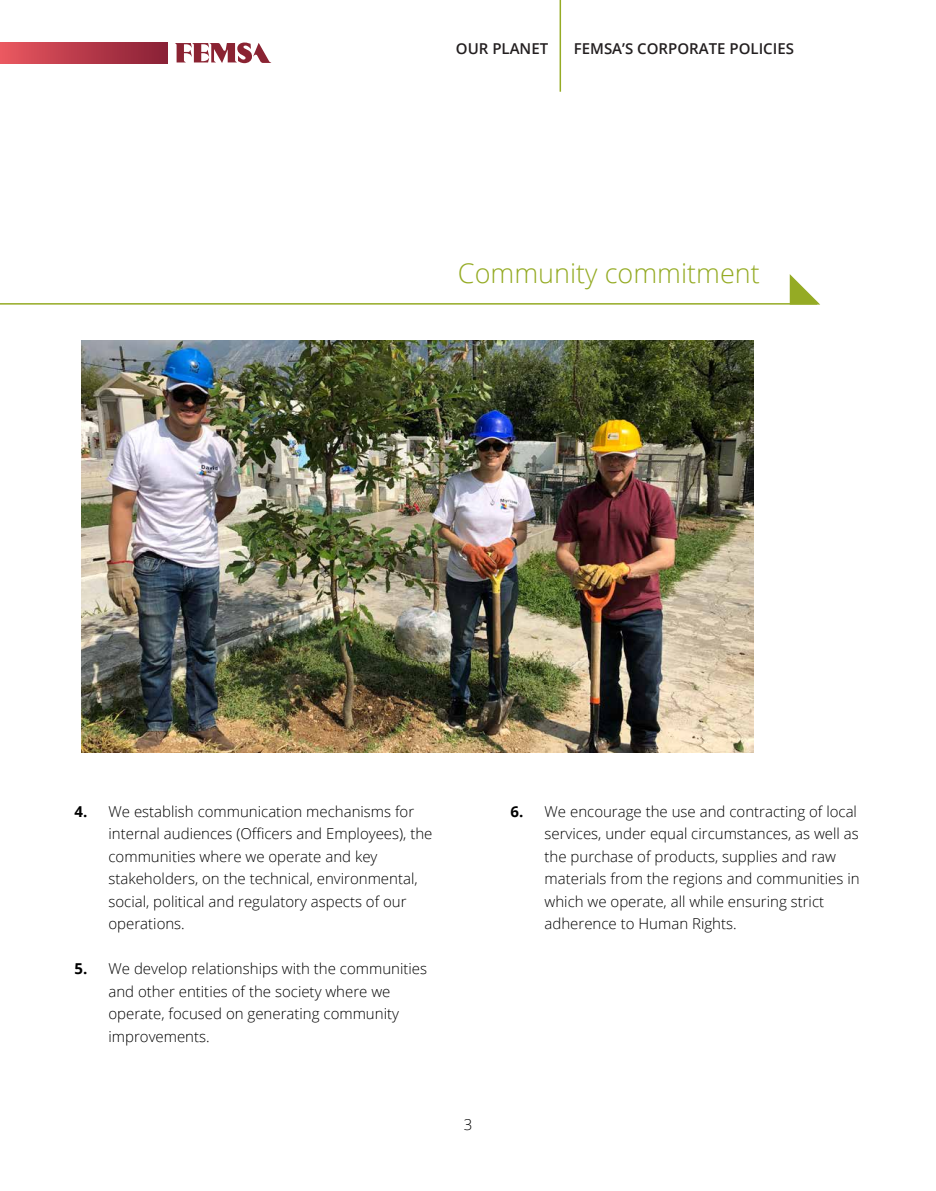
<style>
.page{position:relative;width:936px;height:1191px;background:#fff}
.page>*{position:absolute;margin:0;border:0;box-sizing:border-box;transform-origin:0 0}
.t1{font:300 27px "Open Sans";color:#95ab24}
.t2{font:300 15px/22.5px "Open Sans";color:#000}
.t3{font:600 15px "Open Sans";color:#231f20}
.s1{font-weight:700}
</style>
<div class="page">
<div style="left:0;top:43px;width:167px;height:20px;background:linear-gradient(to right,#e9575f,#881f35)"></div>
<svg style="left:175px;top:42px;width:96px;height:21px"></svg>
<hr style="left:559px;top:0;width:2px;height:92px;background:#95ab24">
<img style="left:81px;top:340px;width:672px;height:412px">
<svg style="left:789px;top:274px;width:31px;height:30px"></svg>
<hr style="left:0;top:303px;width:817px;height:1px;background:#95ab24">
<p class="t3" style="left:456px;top:38px;width:94px">OUR PLANET</p>
<p class="t3" style="left:573px;top:38px;width:222px">FEMSA’S CORPORATE POLICIES</p>
<h1 class="t1" style="left:458px;top:255px;width:303px">Community commitment</h1>
<p class="t2" style="left:108px;top:799px;width:325px;text-indent:-34px"><span class="s1">4.</span> We establish communication mechanisms for internal audiences (Officers and Employees), the communities where we operate and key stakeholders, on the technical, environmental, social, political and regulatory aspects of our operations.</p>
<p class="t2" style="left:108px;top:957px;width:320px;text-indent:-34px"><span class="s1">5.</span> We develop relationships with the communities and other entities of the society where we operate, focused on generating community improvements.</p>
<p class="t2" style="left:463px;top:1112px;width:10px">3</p>
<p class="t2" style="left:544px;top:799px;width:316px;text-indent:-34px"><span class="s1">6.</span> We encourage the use and contracting of local services, under equal circumstances, as well as the purchase of products, supplies and raw materials from the regions and communities in which we operate, all while ensuring strict adherence to Human Rights.</p>
</div>
